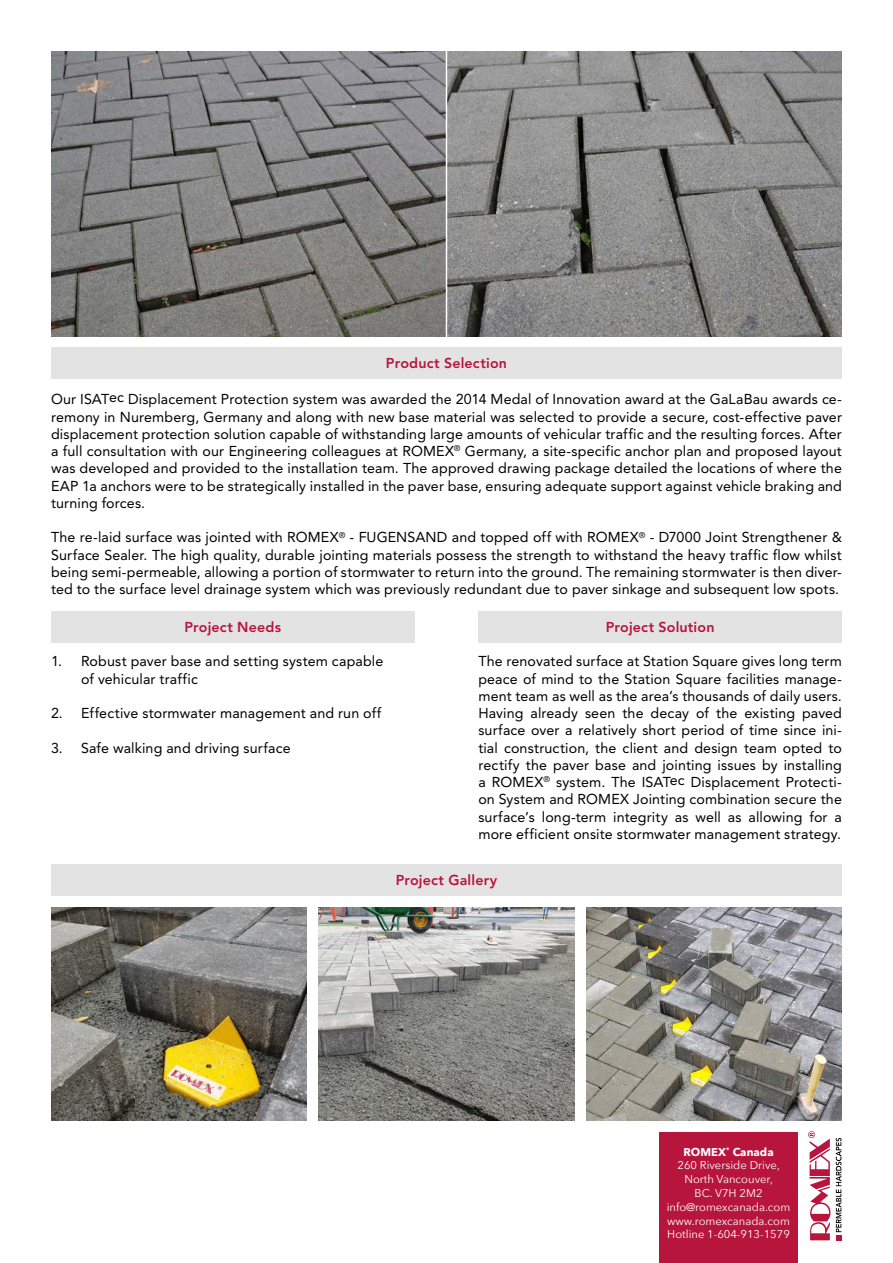
<style>
.page{position:relative;width:893px;height:1263px;background:#fff}
.page>*{position:absolute;margin:0;border:0;box-sizing:border-box;transform-origin:0 0}
.t1{font:14.25px/17.2px "Avenir LT";letter-spacing:.01em;color:#000;text-align:justify}
.t2{font:800 14.25px "Avenir LT";letter-spacing:.01em;color:#b8153d}
.t3{font:11.25px/13.8px "Avenir Next";color:#fff;text-align:center}
.s1{font-weight:700}
</style>
<div class="page">
<img style="left:51px;top:51px;width:791px;height:286px">
<img style="left:319px;top:908px;width:255px;height:212px">
<img style="left:51px;top:908px;width:255px;height:212px">
<img style="left:587px;top:908px;width:255px;height:212px">
<hr style="left:446px;top:40px;width:1px;height:300px;background:#fff">
<div style="left:51px;top:347px;width:791px;height:31px;background:#e3e3e4"></div>
<div style="left:51px;top:864px;width:791px;height:31px;background:#e3e3e4"></div>
<div style="left:51px;top:612px;width:364px;height:31px;background:#e3e3e4"></div>
<div style="left:478px;top:612px;width:364px;height:31px;background:#e3e3e4"></div>
<div style="left:659px;top:1132px;width:139px;height:131px;background:#b8153d"></div>
<svg style="left:808px;top:1131px;width:33px;height:109px"></svg>
<p class="t2" style="left:386px;top:358px;width:123px">Product Selection</p>
<p class="t1" style="left:51px;top:392px;width:792px">Our ISATec Displacement Protection system was awarded the 2014 Medal of Innovation award at the GaLaBau awards ce&shy;remony in Nuremberg, Germany and along with new base material was selected to provide a secure, cost-effective paver displacement protection solution capable of withstanding large amounts of vehicular traffic and the resulting forces. After a full consultation with our Engineering colleagues at ROMEX<sup>®</sup> Germany, a site-specific anchor plan and proposed layout was developed and provided to the installation team. The approved drawing package detailed the locations of where the EAP 1a anchors were to be strategically installed in the paver base, ensuring adequate support against vehicle braking and turning forces.</p>
<p class="t1" style="left:51px;top:530px;width:792px">The re-laid surface was jointed with ROMEX<sup>®</sup> - FUGENSAND and topped off with ROMEX<sup>®</sup> - D7000 Joint Strengthener &amp; Surface Sealer. The high quality, durable jointing materials possess the strength to withstand the heavy traffic flow whilst being semi-permeable, allowing a portion of stormwater to return into the ground. The remaining stormwater is then diver&shy;ted to the surface level drainage system which was previously redundant due to paver sinkage and subsequent low spots.</p>
<p class="t2" style="left:185px;top:621px;width:98px">Project Needs</p>
<p class="t1" style="left:81px;top:654px;width:304px;text-indent:-30px">1. Robust paver base and setting system capable of vehicular traffic</p>
<p class="t1" style="left:51px;top:706px;width:332px">2. Effective stormwater management and run off</p>
<p class="t1" style="left:51px;top:740px;width:241px">3. Safe walking and driving surface</p>
<p class="t2" style="left:606px;top:621px;width:110px">Project Solution</p>
<p class="t1" style="left:478px;top:654px;width:365px">The renovated surface at Station Square gives long term peace of mind to the Station Square facilities manage&shy;ment team as well as the area’s thousands of daily users.<br>Having already seen the decay of the existing paved surface over a relatively short period of time since ini&shy;tial construction, the client and design team opted to rectify the paver base and jointing issues by installing a ROMEX<sup>®</sup> system. The ISATec Displacement Protecti&shy;on System and ROMEX Jointing combination secure the surface’s long-term integrity as well as allowing for a more efficient onsite stormwater management strategy.</p>
<p class="t2" style="left:396px;top:875px;width:103px">Project Gallery</p>
<p class="t3" style="left:667px;top:1145px;width:125px"><span class="s1">ROMEX</span><sup>®</sup> <span class="s1">Canada<br></span>260 Riverside Drive,<br>North Vancouver,<br>BC. V7H 2M2 info@romexcanada.com www.romexcanada.com<br>Hotline 1-604-913-1579</p>
</div>
